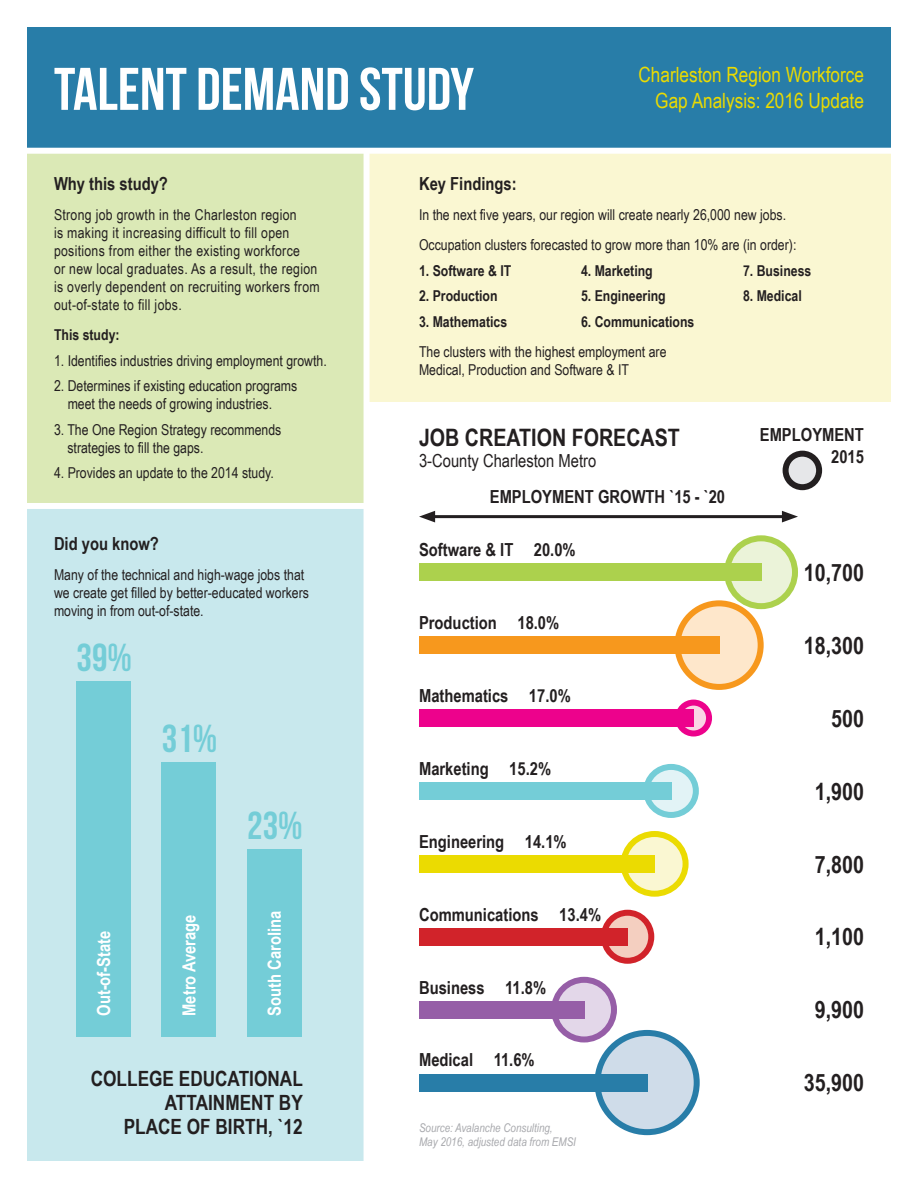
<style>
.page{position:relative;width:918px;height:1188px;background:#fff}
.page>*{position:absolute;margin:0;border:0;box-sizing:border-box;transform-origin:0 0}
.t1{font:60px "Bebas Neue";color:#fff}
.t2{font:39px "Bebas Neue";color:#74cdd7}
.t3{font:700 24px "Arial Narrow";color:#231f20}
.t4{font:21px/25.2px "Arial Narrow";color:#ebdb01;text-align:right}
.t5{font:700 21px/24px "Arial Narrow";color:#231f20;text-align:right}
.t6{font:700 18px/21.6px "Arial Narrow";color:#231f20;text-align:right}
.t7{font:700 18px "Arial Narrow";color:#fff}
.t8{font:18px "Arial Narrow";color:#231f20}
.t9{font:15px/18px "Arial Narrow";color:#231f20}
.t10{font:15px/18px "Arial Narrow";letter-spacing:.02em;color:#231f20}
.t11{font:700 15px "Arial Narrow";color:#231f20}
.t12{font:italic 12px/14.4px "Arial Narrow";color:#a8a9ad}
</style>
<div class="page">
<div style="left:27px;top:148px;width:340px;height:361px;background:#dbe9b6"></div>
<div style="left:367px;top:148px;width:524px;height:254px;background:#faf7d2"></div>
<div style="left:27px;top:506px;width:340px;height:655px;background:#c8e8ed"></div>
<div style="left:77px;top:682px;width:54px;height:355px;background:#74cdd7"></div>
<div style="left:162px;top:763px;width:54px;height:274px;background:#74cdd7"></div>
<div style="left:247px;top:850px;width:54px;height:187px;background:#74cdd7"></div>
<div style="left:364px;top:148px;width:6px;height:1013px;background:#fff"></div>
<div style="left:727px;top:538px;width:68px;height:68px;background:#ebf3d9;border-radius:50%"></div>
<div style="left:724px;top:535px;width:74px;height:74px;border:6px solid #acd14d;border-radius:50%"></div>
<div style="left:678px;top:603px;width:83px;height:84px;background:#fee7cb;border-radius:50%"></div>
<div style="left:675px;top:600px;width:89px;height:90px;border:6px solid #f7981d;border-radius:50%"></div>
<svg style="left:678px;top:703px;width:31px;height:31px"></svg>
<div style="left:675px;top:700px;width:37px;height:37px;border:6px solid #ed028c;border-radius:50%"></div>
<svg style="left:646px;top:767px;width:50px;height:48px"></svg>
<div style="left:643px;top:764px;width:56px;height:54px;border:6px solid #74cdd7;border-radius:50%"></div>
<svg style="left:624px;top:834px;width:62px;height:60px;background:#f7f3b6"></svg>
<div style="left:621px;top:831px;width:68px;height:66px;border:6px solid #ebdb01;border-radius:50%"></div>
<svg style="left:604px;top:913px;width:47px;height:48px"></svg>
<div style="left:601px;top:910px;width:53px;height:54px;border:6px solid #d1232a;border-radius:50%"></div>
<svg style="left:554px;top:980px;width:60px;height:59px;background:#d8c5df"></svg>
<div style="left:551px;top:977px;width:66px;height:65px;border:6px solid #965ea7;border-radius:50%"></div>
<div style="left:597px;top:1033px;width:100px;height:99px;background:#cfdce9;border-radius:50%"></div>
<div style="left:594px;top:1030px;width:106px;height:105px;border:6px solid #287da8;border-radius:50%"></div>
<div style="left:419px;top:563px;width:342px;height:18px;background:#acd14d"></div>
<div style="left:419px;top:636px;width:300px;height:18px;background:#f7981d"></div>
<div style="left:419px;top:709px;width:275px;height:18px;background:#ed028c"></div>
<div style="left:419px;top:782px;width:252px;height:18px;background:#74cdd7"></div>
<div style="left:419px;top:855px;width:236px;height:18px;background:#ebdb01"></div>
<div style="left:419px;top:928px;width:209px;height:18px;background:#d1232a"></div>
<div style="left:419px;top:1001px;width:165px;height:17px;background:#965ea7"></div>
<div style="left:419px;top:1074px;width:228px;height:17px;background:#287da8"></div>
<div style="left:27px;top:27px;width:864px;height:121px;background:#287da8"></div>
<hr style="left:429px;top:515px;width:359px;height:3px;background:#231f20">
<svg style="left:419px;top:511px;width:16px;height:11px"></svg>
<svg style="left:782px;top:511px;width:16px;height:11px"></svg>
<div style="left:786px;top:454px;width:33px;height:33px;background:#e6e7e9;border-radius:50%"></div>
<div style="left:783px;top:451px;width:39px;height:39px;border:6px solid #231f20;border-radius:50%"></div>
<div style="left:27px;top:148px;width:864px;height:6px;background:#fff"></div>
<div style="left:27px;top:503px;width:340px;height:6px;background:#fff"></div>
<p class="t1" style="left:54px;top:56px;width:422px">TALENT DEMAND STUDY</p>
<p class="t4" style="left:638px;top:62px;width:227px">Charleston Region Workforce<br>Gap Analysis: 2016 Update</p>
<p class="t6" style="left:54px;top:172px;width:115px">Why this study?</p>
<p class="t10" style="left:54px;top:205px;width:267px">Strong job growth in the Charleston region<br>is making it increasing difficult to fill open positions from either the existing workforce<br>or new local graduates. As a result, the region is overly dependent on recruiting workers from out-of-state to fill jobs.</p>
<p class="t11" style="left:54px;top:324px;width:67px">This study:</p>
<p class="t9" style="left:54px;top:351px;width:274px">1. Identifies industries driving employment growth.</p>
<p class="t9" style="left:68px;top:376px;width:231px;text-indent:-14px">2. Determines if existing education programs meet the needs of growing industries.</p>
<p class="t9" style="left:67px;top:420px;width:215px;text-indent:-13px">3. The One Region Strategy recommends strategies to fill the gaps.</p>
<p class="t9" style="left:54px;top:463px;width:222px">4. Provides an update to the 2014 study.</p>
<p class="t6" style="left:54px;top:532px;width:106px">Did you know?</p>
<p class="t9" style="left:54px;top:565px;width:257px">Many of the technical and high-wage jobs that we create get filled by better-educated workers moving in from out-of-state.</p>
<p class="t2" style="left:77px;top:636px;width:57px">39%</p>
<p class="t7" style="left:90px;top:1016px;width:87px;rotate:-90deg">Out-of-State</p>
<p class="t2" style="left:162px;top:717px;width:57px">31%</p>
<p class="t2" style="left:247px;top:804px;width:57px">23%</p>
<p class="t7" style="left:176px;top:1016px;width:103px;rotate:-90deg">Metro Average</p>
<p class="t7" style="left:261px;top:1016px;width:106px;rotate:-90deg">South Carolina</p>
<p class="t5" style="left:91px;top:1066px;width:214px">COLLEGE EDUCATIONAL<br>ATTAINMENT BY<br>PLACE OF BIRTH, `12</p>
<p class="t6" style="left:419px;top:172px;width:99px">Key Findings:</p>
<p class="t9" style="left:419px;top:205px;width:369px">In the next five years, our region will create nearly 26,000 new jobs.</p>
<p class="t9" style="left:419px;top:235px;width:379px">Occupation clusters forecasted to grow more than 10% are (in order):</p>
<p class="t11" style="left:419px;top:259px;width:94px">1. Software &amp; IT</p>
<p class="t11" style="left:581px;top:259px;width:73px">4. Marketing</p>
<p class="t11" style="left:743px;top:259px;width:70px">7. Business</p>
<p class="t11" style="left:419px;top:285px;width:80px">2. Production</p>
<p class="t11" style="left:581px;top:285px;width:86px">5. Engineering</p>
<p class="t11" style="left:743px;top:285px;width:60px">8. Medical</p>
<p class="t11" style="left:419px;top:310px;width:90px">3. Mathematics</p>
<p class="t11" style="left:581px;top:310px;width:115px">6. Communications</p>
<p class="t9" style="left:419px;top:342px;width:249px">The clusters with the highest employment are<br>Medical, Production and Software &amp; IT</p>
<p class="t3" style="left:419px;top:419px;width:262px">JOB CREATION FORECAST</p>
<p class="t8" style="left:419px;top:448px;width:179px">3-County Charleston Metro</p>
<p class="t6" style="left:490px;top:485px;width:237px">EMPLOYMENT GROWTH `15 - `20</p>
<p class="t6" style="left:419px;top:538px;width:158px">Software &amp; IT 20.0%</p>
<p class="t6" style="left:419px;top:611px;width:142px">Production 18.0%</p>
<p class="t6" style="left:419px;top:684px;width:153px">Mathematics 17.0%</p>
<p class="t6" style="left:419px;top:757px;width:134px">Marketing 15.2%</p>
<p class="t6" style="left:419px;top:830px;width:149px">Engineering 14.1%</p>
<p class="t6" style="left:419px;top:903px;width:184px">Communications 13.4%</p>
<p class="t6" style="left:419px;top:976px;width:129px">Business 11.8%</p>
<p class="t6" style="left:419px;top:1048px;width:117px">Medical 11.6%</p>
<p class="t12" style="left:419px;top:1120px;width:158px">Source: Avalanche Consulting,<br>May 2016, adjusted data from EMSI</p>
<p class="t6" style="left:760px;top:423px;width:106px">EMPLOYMENT<br>2015</p>
<p class="t3" style="left:804px;top:554px;width:62px">10,700</p>
<p class="t3" style="left:804px;top:627px;width:62px">18,300</p>
<p class="t3" style="left:831px;top:700px;width:34px">500</p>
<p class="t3" style="left:815px;top:773px;width:51px">1,900</p>
<p class="t3" style="left:815px;top:846px;width:51px">7,800</p>
<p class="t3" style="left:815px;top:919px;width:51px">1,100</p>
<p class="t3" style="left:815px;top:992px;width:51px">9,900</p>
<p class="t3" style="left:804px;top:1065px;width:62px">35,900</p>
</div>
